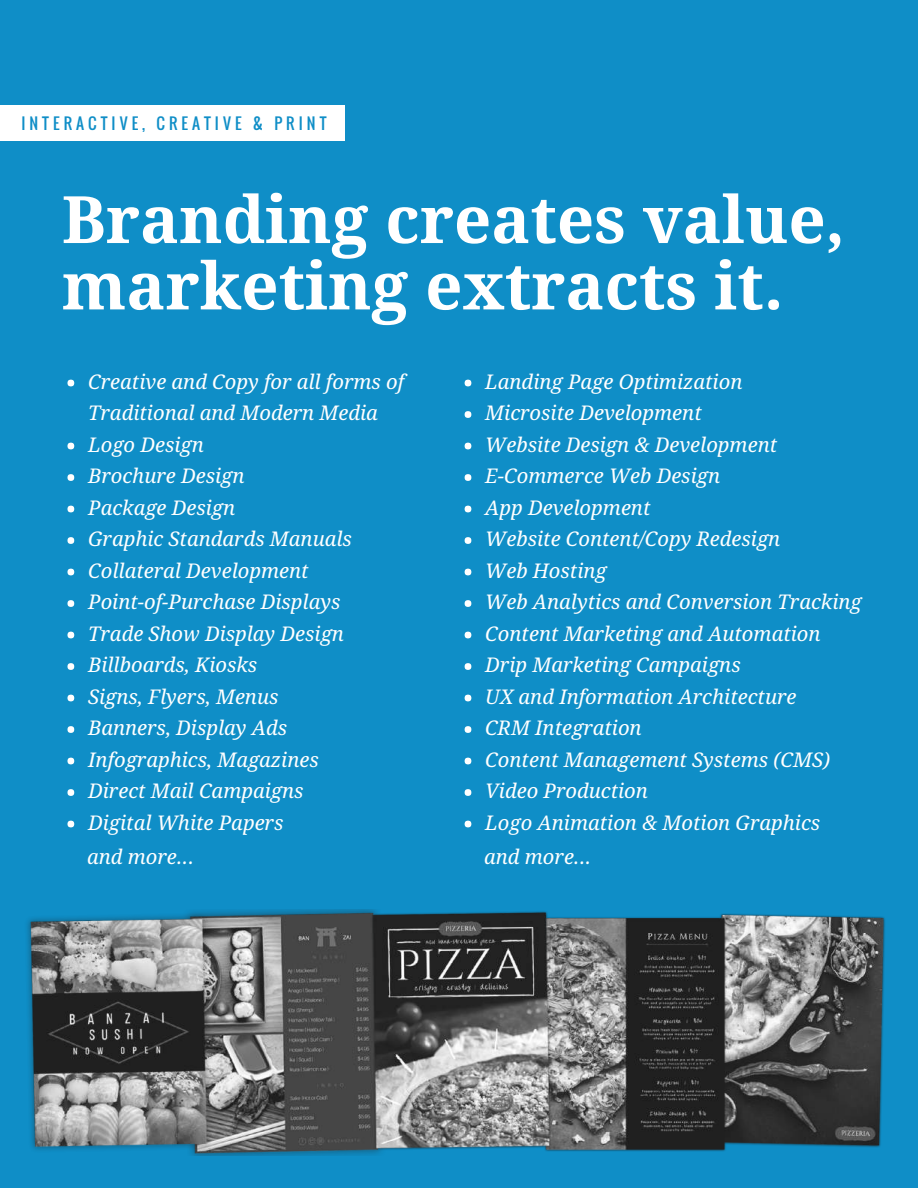
<style>
.page{position:relative;width:918px;height:1188px;background:#0f8ec7}
.page>*{position:absolute;margin:0;border:0;box-sizing:border-box;transform-origin:0 0}
.t1{font:700 65.4px/66.3px "Droid Serif";color:#fff}
.t2{font:italic 20.25px/31.5px "Droid Serif";color:#fff}
.t3{font:15.6px "Oswald";letter-spacing:.26em;color:#0f8ec7}
</style>
<div class="page">
<div style="left:0;top:105px;width:344px;height:36px;background:#fff"></div>
<div style="left:67px;top:380px;width:7px;height:6px;background:#fff;border-radius:50%"></div>
<div style="left:67px;top:443px;width:7px;height:6px;background:#fff;border-radius:50%"></div>
<div style="left:67px;top:474px;width:7px;height:7px;background:#fff;border-radius:50%"></div>
<div style="left:67px;top:506px;width:7px;height:6px;background:#fff;border-radius:50%"></div>
<div style="left:67px;top:537px;width:7px;height:7px;background:#fff;border-radius:50%"></div>
<div style="left:67px;top:569px;width:7px;height:6px;background:#fff;border-radius:50%"></div>
<div style="left:67px;top:600px;width:7px;height:7px;background:#fff;border-radius:50%"></div>
<div style="left:67px;top:632px;width:7px;height:6px;background:#fff;border-radius:50%"></div>
<div style="left:67px;top:663px;width:7px;height:7px;background:#fff;border-radius:50%"></div>
<div style="left:67px;top:695px;width:7px;height:6px;background:#fff;border-radius:50%"></div>
<div style="left:67px;top:726px;width:7px;height:7px;background:#fff;border-radius:50%"></div>
<div style="left:67px;top:758px;width:7px;height:6px;background:#fff;border-radius:50%"></div>
<div style="left:67px;top:789px;width:7px;height:7px;background:#fff;border-radius:50%"></div>
<div style="left:67px;top:821px;width:7px;height:6px;background:#fff;border-radius:50%"></div>
<svg style="left:465px;top:380px;width:6px;height:6px"></svg>
<div style="left:465px;top:411px;width:6px;height:7px;background:#fff;border-radius:50%"></div>
<svg style="left:465px;top:443px;width:6px;height:6px"></svg>
<div style="left:465px;top:474px;width:6px;height:7px;background:#fff;border-radius:50%"></div>
<svg style="left:465px;top:506px;width:6px;height:6px"></svg>
<div style="left:465px;top:537px;width:6px;height:7px;background:#fff;border-radius:50%"></div>
<svg style="left:465px;top:569px;width:6px;height:6px"></svg>
<div style="left:465px;top:600px;width:6px;height:7px;background:#fff;border-radius:50%"></div>
<svg style="left:465px;top:632px;width:6px;height:6px"></svg>
<div style="left:465px;top:663px;width:6px;height:7px;background:#fff;border-radius:50%"></div>
<svg style="left:465px;top:695px;width:6px;height:6px"></svg>
<div style="left:465px;top:726px;width:6px;height:7px;background:#fff;border-radius:50%"></div>
<svg style="left:465px;top:758px;width:6px;height:6px"></svg>
<div style="left:465px;top:789px;width:6px;height:7px;background:#fff;border-radius:50%"></div>
<svg style="left:465px;top:821px;width:6px;height:6px"></svg>
<img style="left:27px;top:909px;width:858px;height:246px">
<p class="t3" style="left:21px;top:111px;width:307px">INTERACTIVE, CREATIVE &amp; PRINT</p>
<h1 class="t1" style="left:62px;top:187px;width:784px">Branding creates value, marketing extracts it.</h1>
<p class="t2" style="left:88px;top:366px;width:317px">Creative and Copy for all forms of<br>Traditional and Modern Media<br>Logo Design<br>Brochure Design<br>Package Design<br>Graphic Standards Manuals<br>Collateral Development<br>Point-of-Purchase Displays<br>Trade Show Display Design<br>Billboards, Kiosks<br>Signs, Flyers, Menus<br>Banners, Display Ads<br>Infographics, Magazines<br>Direct Mail Campaigns<br>Digital White Papers</p>
<p class="t2" style="left:485px;top:366px;width:378px">Landing Page Optimization<br>Microsite Development<br>Website Design &amp; Development<br>E-Commerce Web Design<br>App Development<br>Website Content/Copy Redesign<br>Web Hosting<br>Web Analytics and Conversion Tracking<br>Content Marketing and Automation<br>Drip Marketing Campaigns<br>UX and Information Architecture<br>CRM Integration<br>Content Management Systems (CMS)<br>Video Production<br>Logo Animation &amp; Motion Graphics</p>
<p class="t2" style="left:87px;top:841px;width:109px">and more...</p>
<p class="t2" style="left:484px;top:841px;width:109px">and more...</p>
</div>
